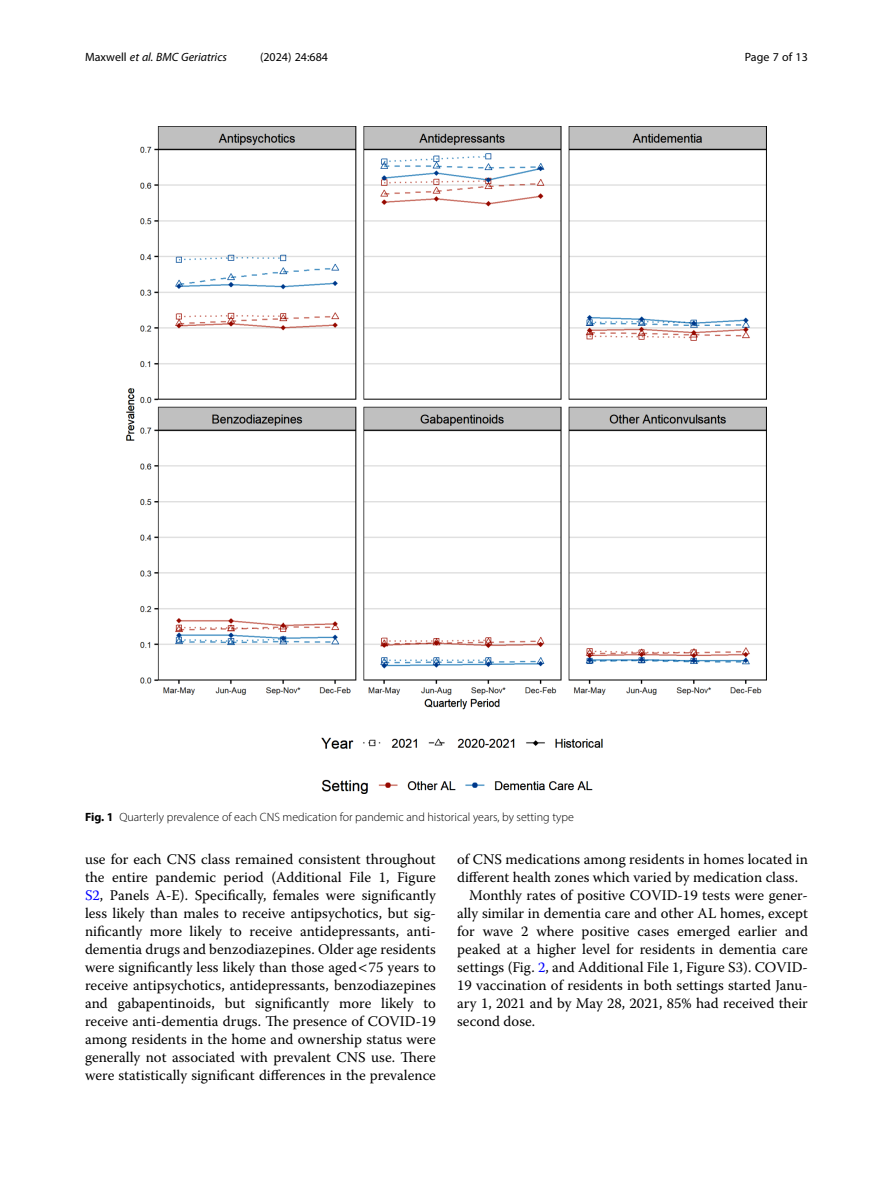
<style>
.page{position:relative;width:893px;height:1191px;background:#fff}
.page>*{position:absolute;margin:0;border:0;box-sizing:border-box;transform-origin:0 0}
.Body_Text_Indent{font:14.7px/18px "Warnock Pro";color:#000;text-align:justify}
.Figure_Caption{font:300 12px "Myriad Pro";color:#000}
.t1{font:italic 12px "Myriad Pro";color:#000}
.t2{font:12px "Myriad Pro";color:#000}
.s1{font-style:normal}
.s2{font-weight:700}
.s3{color:#00f}
</style>
<div class="page">
<img style="left:127px;top:126px;width:639px;height:667px">
<p class="t1" style="left:85px;top:50px;width:143px"><span class="s1">Maxwell</span> et al. BMC Geriatrics</p>
<p class="t2" style="left:260px;top:50px;width:70px">(2024) 24:684</p>
<p class="t2" style="left:745px;top:50px;width:65px">Page 7 of 13</p>
<p class="Figure_Caption" style="left:85px;top:809px;width:490px"><span class="s2">Fig. 1</span> Quarterly prevalence of each CNS medication for pandemic and historical years, by setting type</p>
<p class="Body_Text_Indent" style="left:85px;top:850px;width:352px">use for each CNS class remained consistent throughout the entire pandemic period (Additional File 1, Figure <span class="s3">S2</span>, Panels A-E). Specifically, females were significantly less likely than males to receive antipsychotics, but sig&shy;nificantly more likely to receive antidepressants, anti&shy;dementia drugs and benzodiazepines. Older age residents were significantly less likely than those aged 75 years to receive antipsychotics, antidepressants, benzodiazepines and gabapentinoids, but significantly more likely to receive anti-dementia drugs. The presence of COVID-19 among residents in the home and ownership status were generally not associated with prevalent CNS use. There were statistically significant differences in the prevalence</p>
<p class="Body_Text_Indent" style="left:457px;top:850px;width:352px">of CNS medications among residents in homes located in different health zones which varied by medication class.</p>
<p class="Body_Text_Indent" style="left:457px;top:886px;width:352px;text-indent:12px">Monthly rates of positive COVID-19 tests were gener&shy;ally similar in dementia care and other AL homes, except for wave 2 where positive cases emerged earlier and peaked at a higher level for residents in dementia care settings (Fig. <span class="s3">2</span>, and Additional File 1, Figure S3). COVID-19 vaccination of residents in both settings started Janu&shy;ary 1, 2021 and by May 28, 2021, 85% had received their second dose.</p>
</div>
